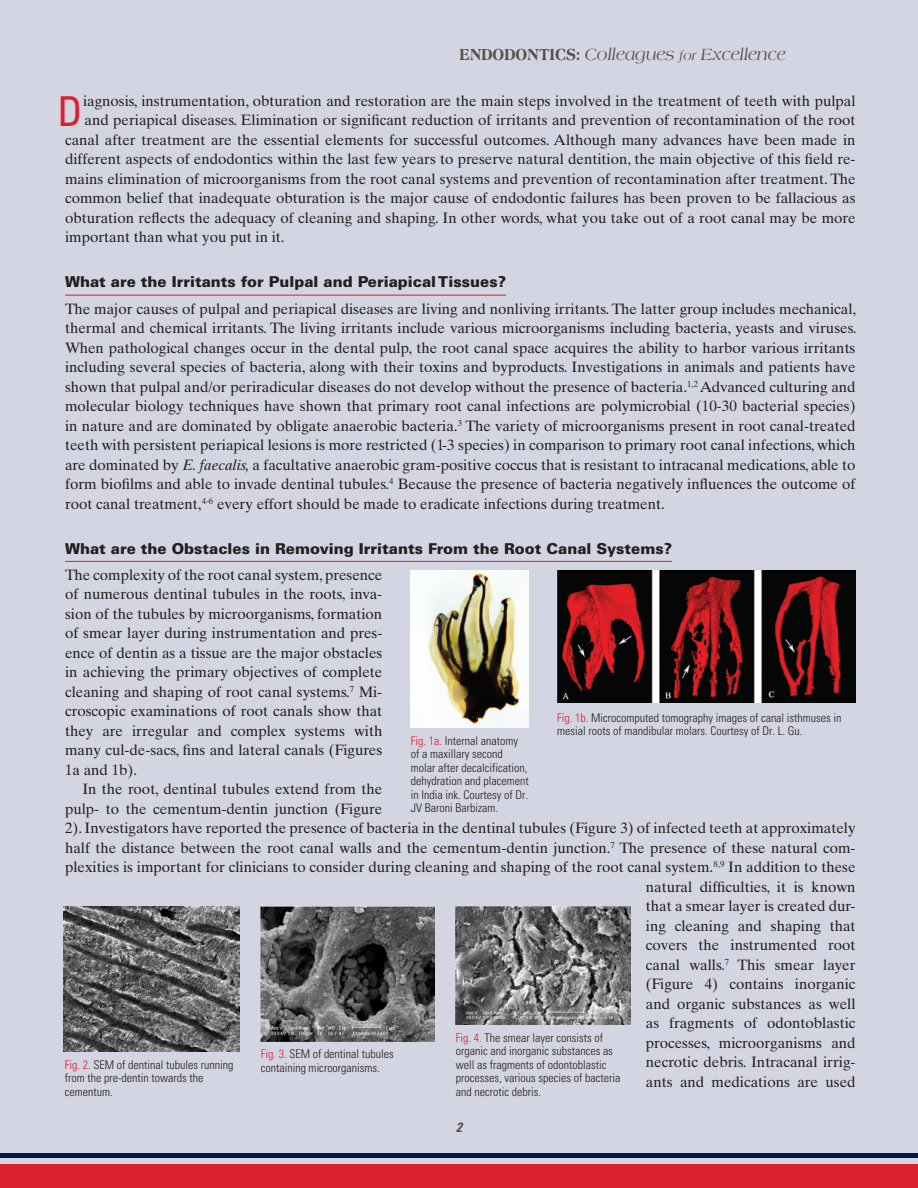
<style>
.page{position:relative;width:918px;height:1188px;background:#d3d5e2}
.page>*{position:absolute;margin:0;border:0;box-sizing:border-box;transform-origin:0 0}
.t1{font:condensed 41.25px "Univers LT Std";color:#db1e30}
.t2{font:italic 17.4px "Americana Std";color:#584f4a;scale:.94 1}
.t3{font:15px/19.5px "Times Ten LT Std";color:#231f20;text-align:justify}
.t4{font:900 15px "Univers LT Std";color:#231f20}
.t5{font:italic 700 condensed 13.5px "Univers LT Std";color:#584f4a}
.t6{font:300 condensed 12px/13.5px "Univers LT Std";color:#231f20}
.s1{font-weight:800;font-style:normal;font-size:17.25px}
.s2{font-size:13.5px}
.s3{font-style:italic}
.s4{color:#db1e30}
</style>
<div class="page">
<hr style="left:65px;top:295px;width:441px;height:1px;background:#db1e30">
<hr style="left:65px;top:561px;width:607px;height:1px;background:#db1e30">
<div style="left:0;top:1165px;width:918px;height:23px;background:#db1e30"></div>
<div style="left:0;top:1153px;width:918px;height:5px;background:#001845"></div>
<img style="left:411px;top:571px;width:117px;height:156px">
<img style="left:557px;top:571px;width:298px;height:132px">
<img style="left:64px;top:906px;width:176px;height:146px">
<img style="left:261px;top:906px;width:174px;height:135px">
<img style="left:456px;top:906px;width:174px;height:119px">
<p class="t2" style="left:460px;top:44px;width:348px"><span class="s1">ENDODONTICS:</span> Colleagues <span class="s2">for</span> Excellence</p>
<p class="t3" style="left:83px;top:91px;width:774px">iagnosis, instrumentation, obturation and restoration are the main steps involved in the treatment of teeth with pulpal</p>
<p class="t3" style="left:85px;top:110px;width:772px">and periapical diseases. Elimination or significant reduction of irritants and prevention of recontamination of the root</p>
<p class="t3" style="left:65px;top:130px;width:792px">canal after treatment are the essential elements for successful outcomes. Although many advances have been made in</p>
<p class="t3" style="left:65px;top:149px;width:792px">different aspects of endodontics within the last few years to preserve natural dentition, the main objective of this field re-</p>
<p class="t3" style="left:65px;top:169px;width:792px">mains elimination of microorganisms from the root canal systems and prevention of recontamination after treatment. The</p>
<p class="t3" style="left:65px;top:188px;width:792px">common belief that inadequate obturation is the major cause of endodontic failures has been proven to be fallacious as</p>
<p class="t3" style="left:65px;top:208px;width:792px">obturation reflects the adequacy of cleaning and shaping. In other words, what you take out of a root canal may be more</p>
<p class="t3" style="left:65px;top:227px;width:221px">important than what you put in it.</p>
<p class="t4" style="left:65px;top:272px;width:443px">What are the Irritants for Pulpal and Periapical Tissues?</p>
<p class="t3" style="left:65px;top:299px;width:793px">The major causes of pulpal and periapical diseases are living and nonliving irritants. The latter group includes mechanical, thermal and chemical irritants. The living irritants include various microorganisms including bacteria, yeasts and viruses.<br>When pathological changes occur in the dental pulp, the root canal space acquires the ability to harbor various irritants including several species of bacteria, along with their toxins and byproducts. Investigations in animals and patients have shown that pulpal and/or periradicular diseases do not develop without the presence of bacteria.<sup>1,2</sup> Advanced culturing and molecular biology techniques have shown that primary root canal infections are polymicrobial (10-30 bacterial species) in nature and are dominated by obligate anaerobic bacteria.<sup>3</sup> The variety of microorganisms present in root canal-treated teeth with persistent periapical lesions is more restricted (1-3 species) in comparison to primary root canal infections, which are dominated by <span class="s3">E. faecalis,</span> a facultative anaerobic gram-positive coccus that is resistant to intracanal medications, able to form biofilms and able to invade dentinal tubules.<sup>4</sup> Because the presence of bacteria negatively influences the outcome of root canal treatment,<sup>4-6</sup> every effort should be made to eradicate infections during treatment.</p>
<p class="t4" style="left:65px;top:539px;width:609px">What are the Obstacles in Removing Irritants From the Root Canal Systems?</p>
<p class="t3" style="left:65px;top:565px;width:319px">The complexity of the root canal system, presence of numerous dentinal tubules in the roots, inva&shy;sion of the tubules by microorganisms, formation of smear layer during instrumentation and pres&shy;ence of dentin as a tissue are the major obstacles in achieving the primary objectives of complete cleaning and shaping of root canal systems.<sup>7</sup> Mi&shy;croscopic examinations of root canals show that they are irregular and complex systems with many cul-de-sacs, fins and lateral canals (Figures 1a and 1b).</p>
<p class="t3" style="left:82px;top:779px;width:301px">In the root, dentinal tubules extend from the</p>
<p class="t3" style="left:65px;top:799px;width:319px">pulp- to the cementum-dentin junction (Figure</p>
<p class="t3" style="left:65px;top:818px;width:792px">2). Investigators have reported the presence of bacteria in the dentinal tubules (Figure 3) of infected teeth at approximately</p>
<p class="t3" style="left:65px;top:838px;width:792px">half the distance between the root canal walls and the cementum-dentin junction.<sup>7</sup> The presence of these natural com-</p>
<p class="t3" style="left:65px;top:857px;width:792px">plexities is important for clinicians to consider during cleaning and shaping of the root canal system.<sup>8,9</sup> In addition to these</p>
<p class="t3" style="left:646px;top:877px;width:211px">natural difficulties, it is known</p>
<p class="t3" style="left:646px;top:896px;width:211px">that a smear layer is created dur-</p>
<p class="t3" style="left:646px;top:916px;width:211px">ing cleaning and shaping that</p>
<p class="t3" style="left:646px;top:935px;width:211px">covers the instrumented root</p>
<p class="t3" style="left:646px;top:955px;width:211px">canal walls.<sup>7</sup> This smear layer</p>
<p class="t3" style="left:646px;top:974px;width:211px">(Figure 4) contains inorganic</p>
<p class="t3" style="left:646px;top:994px;width:211px">and organic substances as well</p>
<p class="t3" style="left:646px;top:1013px;width:211px">as fragments of odontoblastic</p>
<p class="t3" style="left:646px;top:1033px;width:211px">processes, microorganisms and</p>
<p class="t3" style="left:646px;top:1052px;width:211px">necrotic debris. Intracanal irrig-</p>
<p class="t3" style="left:646px;top:1072px;width:211px">ants and medications are used</p>
<h1 class="t1" style="left:58px;top:85px;width:27px">D</h1>
<p class="t6" style="left:557px;top:711px;width:286px"><span class="s4">Fig. 1b.</span> Microcomputed tomography images of canal isthmuses in mesial roots of mandibular molars. Courtesy of Dr. L. Gu.</p>
<p class="t6" style="left:411px;top:734px;width:119px"><span class="s4">Fig. 1a.</span> Internal anatomy of a maxillary second molar after decalcification, dehydration and placement in India ink. Courtesy of Dr.<br>JV Baroni Barbizam.</p>
<p class="t6" style="left:456px;top:1031px;width:166px"><span class="s4">Fig. 4.</span> The smear layer consists of organic and inorganic substances as well as fragments of odontoblastic processes, various species of bacteria and necrotic debris.</p>
<p class="t6" style="left:65px;top:1058px;width:170px"><span class="s4">Fig. 2.</span> SEM of dentinal tubules running from the pre-dentin towards the cementum.</p>
<p class="t6" style="left:261px;top:1047px;width:135px"><span class="s4">Fig. 3.</span> SEM of dentinal tubules containing microorganisms.</p>
<p class="t5" style="left:456px;top:1119px;width:7px">2</p>
</div>
